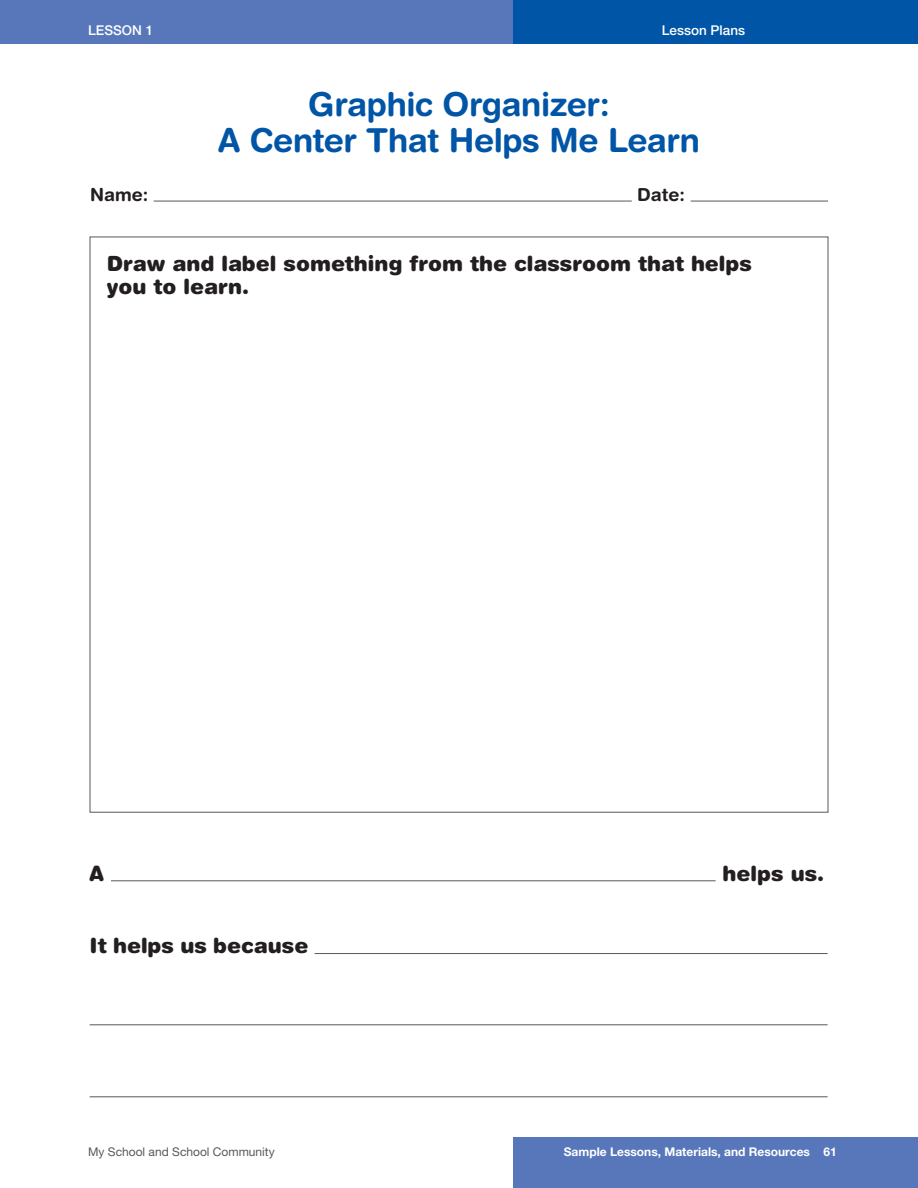
<style>
.page{position:relative;width:918px;height:1188px;background:#fff}
.page>*{position:absolute;margin:0;border:0;box-sizing:border-box;transform-origin:0 0}
.worksheet_head_round{font:700 33px/36px "Helvetica Rounded";letter-spacing:-.015em;color:#0155a7;text-align:center}
.subhead_bold_14_15_b{font:900 21px/22.5px "Helvetica Rounded";color:#231f20}
.worksheet_name_date{font:700 18px "Helvetica Rounded";color:#231f20}
.special_page_header{font:500 13.5px "Helvetica Neue LT Std";color:#fff}
.t1{font:700 12px "Helvetica Neue LT Std";color:#fff}
.t2{font:12px "Helvetica Neue LT Std";color:#57585a}
</style>
<div class="page">
<div style="left:0;top:0;width:513px;height:43px;background:#5877bb"></div>
<div style="left:513px;top:0;width:405px;height:43px;background:#0155a7"></div>
<div style="left:513px;top:1138px;width:405px;height:50px;background:#5877bb"></div>
<hr style="left:154px;top:201px;width:478px;height:1px;background:#57585a">
<hr style="left:691px;top:201px;width:137px;height:1px;background:#57585a">
<hr style="left:111px;top:880px;width:605px;height:1px;background:#57585a">
<hr style="left:315px;top:953px;width:513px;height:1px;background:#57585a">
<hr style="left:90px;top:1024px;width:738px;height:1px;background:#57585a">
<hr style="left:90px;top:1096px;width:738px;height:1px;background:#57585a">
<p class="special_page_header" style="left:88px;top:22px;width:67px">LESSON 1</p>
<p class="special_page_header" style="left:662px;top:22px;width:85px">Lesson Plans</p>
<p class="worksheet_head_round" style="left:218px;top:86px;width:483px">Graphic Organizer:<br>A Center That Helps Me Learn</p>
<p class="worksheet_name_date" style="left:90px;top:184px;width:60px">Name:</p>
<p class="worksheet_name_date" style="left:637px;top:184px;width:49px">Date:</p>
<p class="subhead_bold_14_15_b" style="left:107px;top:252px;width:647px">Draw and label something from the classroom that helps you to learn.</p>
<p class="subhead_bold_14_15_b" style="left:90px;top:862px;width:16px">A</p>
<p class="subhead_bold_14_15_b" style="left:723px;top:862px;width:103px">helps us.</p>
<p class="subhead_bold_14_15_b" style="left:90px;top:934px;width:220px">It helps us because</p>
<p class="t2" style="left:88px;top:1145px;width:188px">My School and School Community</p>
<p class="t1" style="left:564px;top:1144px;width:248px">Sample Lessons, Materials, and Resources</p>
<p class="t1" style="left:667px;top:1144px;width:171px">The Planning Framework 61</p>
</div>
